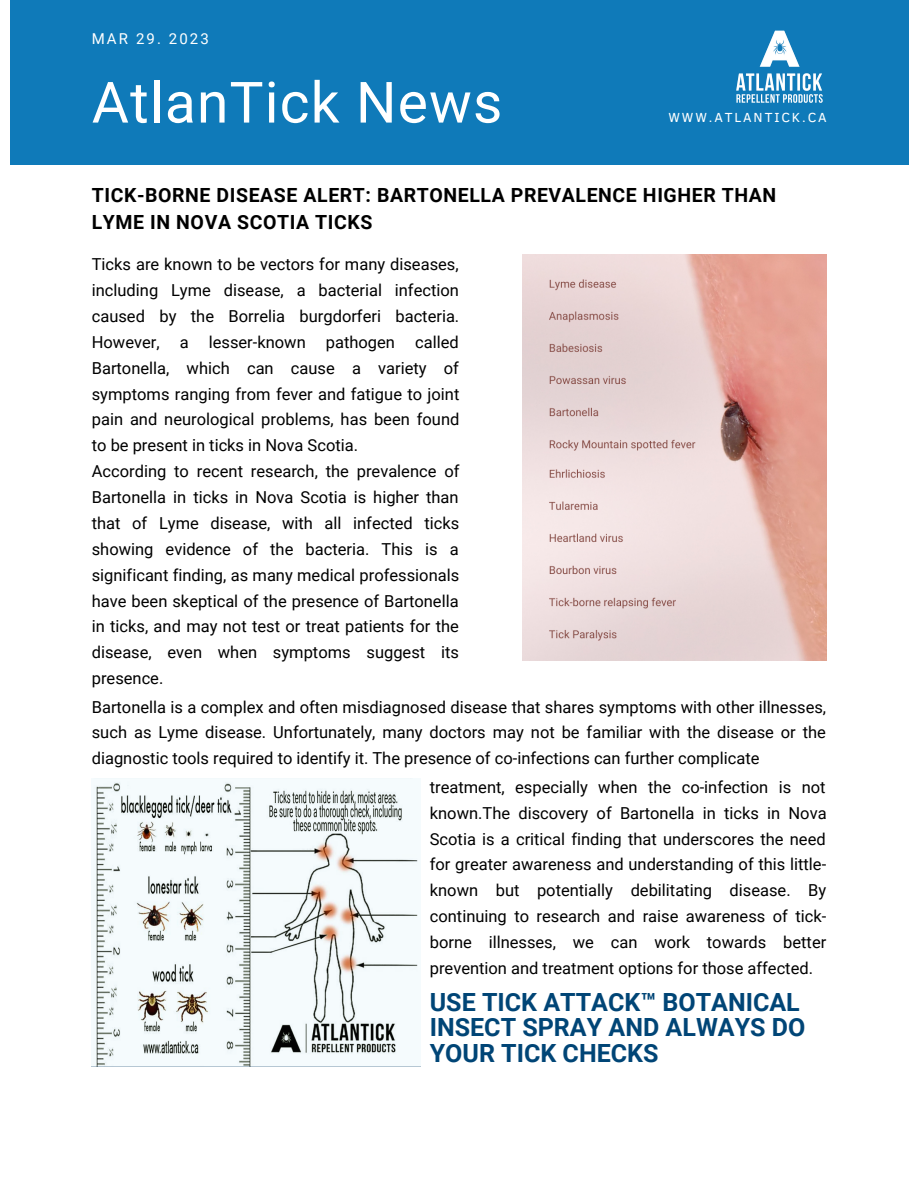
<style>
.page{position:relative;width:918px;height:1188px;background:#fff}
.page>*{position:absolute;margin:0;border:0;box-sizing:border-box;transform-origin:0 0}
.t1{font:57px "Roboto";letter-spacing:.02em;color:#fff}
.t2{font:700 25.05px/25.8px "Roboto";color:#004576}
.t3{font:700 19.5px/27px "Roboto";letter-spacing:.03em;color:#000}
.t4{font:16.5px/25.8px "Roboto";color:#000;text-align:justify}
.t5{font:15px "Roboto";letter-spacing:.14em;color:#fff}
.t6{font:13.5px "Clear Sans";letter-spacing:.14em;color:#fff}
</style>
<div class="page">
<div style="left:10px;top:0;width:899px;height:164px;background:#0f7ab9"></div>
<img style="left:736px;top:30px;width:87px;height:73px">
<img style="left:523px;top:255px;width:303px;height:406px">
<img style="left:93px;top:778px;width:325px;height:288px">
<p class="t5" style="left:92px;top:30px;width:119px">MAR 29. 2023</p>
<h1 class="t1" style="left:92px;top:70px;width:412px">AtlanTick News</h1>
<p class="t6" style="left:669px;top:107px;width:160px">WWW.ATLANTICK.CA</p>
<p class="t3" style="left:92px;top:181px;width:686px">TICK-BORNE DISEASE ALERT: BARTONELLA PREVALENCE HIGHER THAN<br>LYME IN NOVA SCOTIA TICKS</p>
<p class="t4" style="left:92px;top:252px;width:369px;text-align:left">Ticks are known to be vectors for many diseases, including Lyme disease, a bacterial infection caused by the Borrelia burgdorferi bacteria.<br>However, a lesser-known pathogen called Bartonella, which can cause a variety of symptoms ranging from fever and fatigue to joint pain and neurological problems, has been found to be present in ticks in Nova Scotia.<br>According to recent research, the prevalence of Bartonella in ticks in Nova Scotia is higher than that of Lyme disease, with all infected ticks showing evidence of the bacteria. This is a significant finding, as many medical professionals have been skeptical of the presence of Bartonella in ticks, and may not test or treat patients for the disease, even when symptoms suggest its presence.</p>
<p class="t4" style="left:92px;top:694px;width:736px">Bartonella is a complex and often misdiagnosed disease that shares symptoms with other illnesses, such as Lyme disease. Unfortunately, many doctors may not be familiar with the disease or the diagnostic tools required to identify it. The presence of co-infections can further complicate</p>
<p class="t4" style="left:430px;top:774px;width:398px">treatment, especially when the co-infection is not known.The discovery of Bartonella in ticks in Nova Scotia is a critical finding that underscores the need for greater awareness and understanding of this little&shy;known but potentially debilitating disease. By continuing to research and raise awareness of tick&shy;borne illnesses, we can work towards better prevention and treatment options for those affected.</p>
<h2 class="t2" style="left:430px;top:989px;width:377px">USE TICK ATTACK™ BOTANICAL<br>INSECT SPRAY AND ALWAYS DO<br>YOUR TICK CHECKS</h2>
</div>
